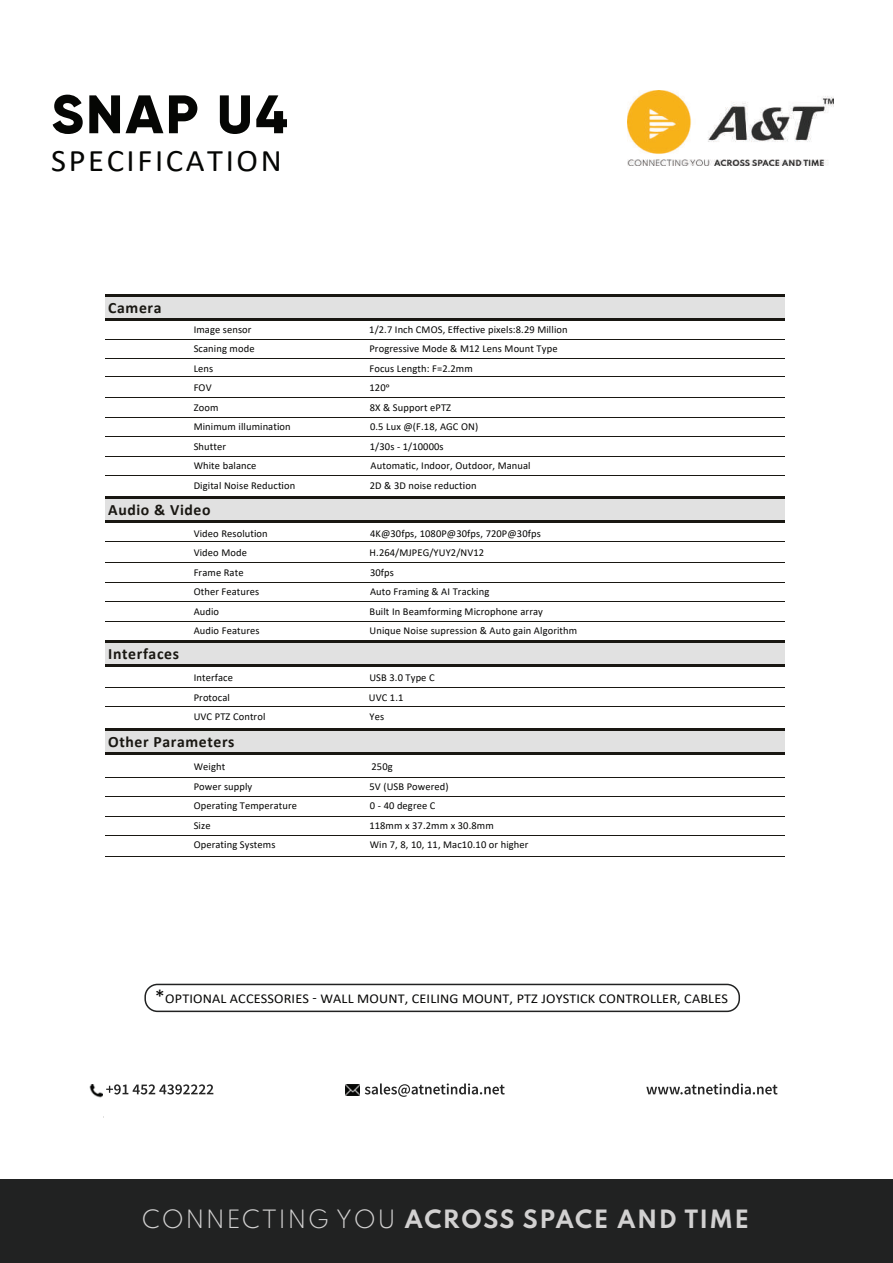
<style>
.page{position:relative;width:893px;height:1263px;background:#fff}
.page>*{position:absolute;margin:0;border:0;box-sizing:border-box;transform-origin:0 0}
.t1{font:800 54px "Gilroy";letter-spacing:.04em;color:#050604}
.t2{font:31.5px "Calibri";letter-spacing:.08em;color:#050604}
.t3{font:700 22.35px "Spartan";letter-spacing:.06em;color:#d2d1d1}
.t4{font:700 15.75px "Calibri";letter-spacing:.04em;color:#191712}
.t5{font:13.5px "Calibri";letter-spacing:.01em;color:#050504;scale:1.05 1}
.t6{font:10.5px "Calibri";letter-spacing:.01em;color:#050504}
.s1{font-family:"Myriad Pro"}
.s2{font-size:19.5px}
.s3{font-weight:300}
</style>
<div class="page">
<img style="left:627px;top:90px;width:206px;height:76px">
<div style="left:105px;top:294px;width:680px;height:24px;background:#e1e1e1"></div>
<hr style="left:105px;top:294px;width:680px;height:3px;background:#191712">
<hr style="left:105px;top:318px;width:680px;height:2px;background:#191712">
<hr style="left:105px;top:339px;width:680px;height:1px;background:#191712">
<hr style="left:105px;top:358px;width:680px;height:1px;background:#191712">
<hr style="left:105px;top:376px;width:680px;height:1px;background:#191712">
<hr style="left:105px;top:397px;width:680px;height:1px;background:#191712">
<hr style="left:105px;top:417px;width:680px;height:1px;background:#191712">
<hr style="left:105px;top:436px;width:680px;height:1px;background:#191712">
<hr style="left:105px;top:456px;width:680px;height:1px;background:#191712">
<hr style="left:105px;top:475px;width:680px;height:1px;background:#191712">
<hr style="left:105px;top:541px;width:680px;height:1px;background:#191712">
<hr style="left:105px;top:562px;width:680px;height:1px;background:#191712">
<hr style="left:105px;top:582px;width:680px;height:1px;background:#191712">
<hr style="left:105px;top:601px;width:680px;height:1px;background:#191712">
<hr style="left:105px;top:621px;width:680px;height:1px;background:#191712">
<hr style="left:105px;top:687px;width:680px;height:1px;background:#191712">
<hr style="left:105px;top:777px;width:680px;height:1px;background:#191712">
<hr style="left:105px;top:796px;width:680px;height:1px;background:#191712">
<hr style="left:105px;top:816px;width:680px;height:1px;background:#191712">
<hr style="left:105px;top:835px;width:680px;height:1px;background:#191712">
<hr style="left:105px;top:856px;width:680px;height:1px;background:#191712">
<hr style="left:105px;top:706px;width:680px;height:1px;background:#191712">
<div style="left:105px;top:496px;width:679px;height:24px;background:#e1e1e1"></div>
<hr style="left:105px;top:496px;width:680px;height:3px;background:#191712">
<hr style="left:105px;top:520px;width:680px;height:3px;background:#191712">
<div style="left:105px;top:640px;width:680px;height:24px;background:#e1e1e1"></div>
<hr style="left:105px;top:640px;width:680px;height:3px;background:#191712">
<hr style="left:105px;top:664px;width:680px;height:3px;background:#191712">
<div style="left:105px;top:728px;width:679px;height:24px;background:#e1e1e1"></div>
<hr style="left:105px;top:728px;width:680px;height:2px;background:#191712">
<hr style="left:105px;top:752px;width:680px;height:2px;background:#191712">
<div style="left:0;top:1179px;width:893px;height:84px;background:#212222"></div>
<svg style="left:106px;top:1083px;width:671px;height:14px"></svg>
<img style="left:89px;top:1084px;width:13px;height:14px">
<img style="left:346px;top:1084px;width:14px;height:12px">
<div style="left:144px;top:984px;width:596px;height:28px;border:2px solid #212222;border-radius:12px"></div>
<h1 class="t1" style="left:51px;top:80px;width:238px">SNAP U4</h1>
<h2 class="t2" style="left:51px;top:139px;width:232px">SPECIFICATION</h2>
<h3 class="t4" style="left:108px;top:296px;width:55px">Camera</h3>
<p class="t6" style="left:194px;top:322px;width:59px">Image sensor</p>
<p class="t6" style="left:369px;top:322px;width:200px">1/2.7 Inch CMOS, Effec<span class="s1">ti</span>ve pixels:8.29 Million</p>
<p class="t6" style="left:194px;top:341px;width:62px">Scaning mode</p>
<p class="t6" style="left:369px;top:341px;width:190px">Progressive Mode &amp; M12 Lens Mount Type</p>
<p class="t6" style="left:194px;top:361px;width:21px">Lens</p>
<p class="t6" style="left:369px;top:361px;width:105px">Focus Length: F=2.2mm</p>
<p class="t6" style="left:194px;top:380px;width:19px">FOV</p>
<p class="t6" style="left:369px;top:380px;width:22px">120o</p>
<p class="t6" style="left:194px;top:400px;width:26px">Zoom</p>
<p class="t6" style="left:370px;top:400px;width:83px">8X &amp; Support ePTZ</p>
<p class="t6" style="left:194px;top:419px;width:98px">Minimum illumina<span class="s1">ti</span>on</p>
<p class="t6" style="left:370px;top:419px;width:110px">0.5 Lux @(F.18, AGC ON)</p>
<p class="t6" style="left:194px;top:439px;width:34px">Shu<span class="s1">tt</span>er</p>
<p class="t6" style="left:370px;top:439px;width:75px">1/30s - 1/10000s</p>
<p class="t6" style="left:194px;top:458px;width:64px">White balance</p>
<p class="t6" style="left:371px;top:458px;width:162px">Automa<span class="s1">ti</span>c, Indoor, Outdoor, Manual</p>
<p class="t6" style="left:194px;top:478px;width:103px">Digital Noise Reduc<span class="s1">ti</span>on</p>
<p class="t6" style="left:370px;top:478px;width:108px">2D &amp; 3D noise reduc<span class="s1">ti</span>on</p>
<p class="t6" style="left:194px;top:526px;width:76px">Video Resolu<span class="s1">ti</span>on</p>
<p class="t6" style="left:370px;top:526px;width:172px">4K@30fps, 1080P@30fps, 720P@30fps</p>
<p class="t6" style="left:194px;top:545px;width:55px">Video Mode</p>
<p class="t6" style="left:370px;top:545px;width:116px">H.264/MJPEG/YUY2/NV12</p>
<p class="t6" style="left:194px;top:565px;width:51px">Frame Rate</p>
<p class="t6" style="left:370px;top:565px;width:25px">30fps</p>
<p class="t6" style="left:194px;top:584px;width:67px">Other Features</p>
<p class="t6" style="left:370px;top:584px;width:121px">Auto Framing &amp; AI Tracking</p>
<p class="t6" style="left:194px;top:604px;width:27px">Audio</p>
<p class="t6" style="left:370px;top:604px;width:175px">Built In Beamforming Microphone array</p>
<p class="t6" style="left:194px;top:623px;width:67px">Audio Features</p>
<p class="t6" style="left:370px;top:623px;width:209px">Unique Noise supression &amp; Auto gain Algorithm</p>
<p class="t6" style="left:194px;top:670px;width:41px">Interface</p>
<p class="t6" style="left:369px;top:670px;width:67px">USB 3.0 Type C</p>
<p class="t6" style="left:194px;top:690px;width:38px">Protocal</p>
<p class="t6" style="left:369px;top:690px;width:36px">UVC 1.1</p>
<p class="t6" style="left:194px;top:709px;width:73px">UVC PTZ Control</p>
<p class="t6" style="left:370px;top:709px;width:16px">Yes</p>
<h3 class="t4" style="left:108px;top:499px;width:104px">Audio &amp; Video</h3>
<h3 class="t4" style="left:108px;top:643px;width:72px">Interfaces</h3>
<h3 class="t4" style="left:108px;top:730px;width:128px">Other Parameters</h3>
<p class="t6" style="left:194px;top:759px;width:33px">Weight</p>
<p class="t6" style="left:371px;top:759px;width:23px">250g</p>
<p class="t6" style="left:194px;top:779px;width:60px">Power supply</p>
<p class="t6" style="left:369px;top:779px;width:81px">5V (USB Powered)</p>
<p class="t6" style="left:194px;top:798px;width:105px">Opera<span class="s1">ti</span>ng Temperature</p>
<p class="t6" style="left:370px;top:798px;width:67px">0 - 40 degree C</p>
<p class="t6" style="left:194px;top:818px;width:18px">Size</p>
<p class="t6" style="left:369px;top:818px;width:126px">118mm x 37.2mm x 30.8mm</p>
<p class="t6" style="left:194px;top:837px;width:83px">Opera<span class="s1">ti</span>ng Systems</p>
<p class="t6" style="left:370px;top:837px;width:160px">Win 7, 8, 10, 11, Mac10.10 or higher</p>
<p class="t5" style="left:155px;top:989px;width:547px"><span class="s2">*</span>OPTIONAL ACCESSORIES - WALL MOUNT, CEILING MOUNT, PTZ JOYSTICK CONTROLLER, CABLES</p>
<h3 class="t3" style="left:142px;top:1202px;width:609px"><span class="s3">CONNECTING YOU</span> ACROSS SPACE AND TIME</h3>
</div>
